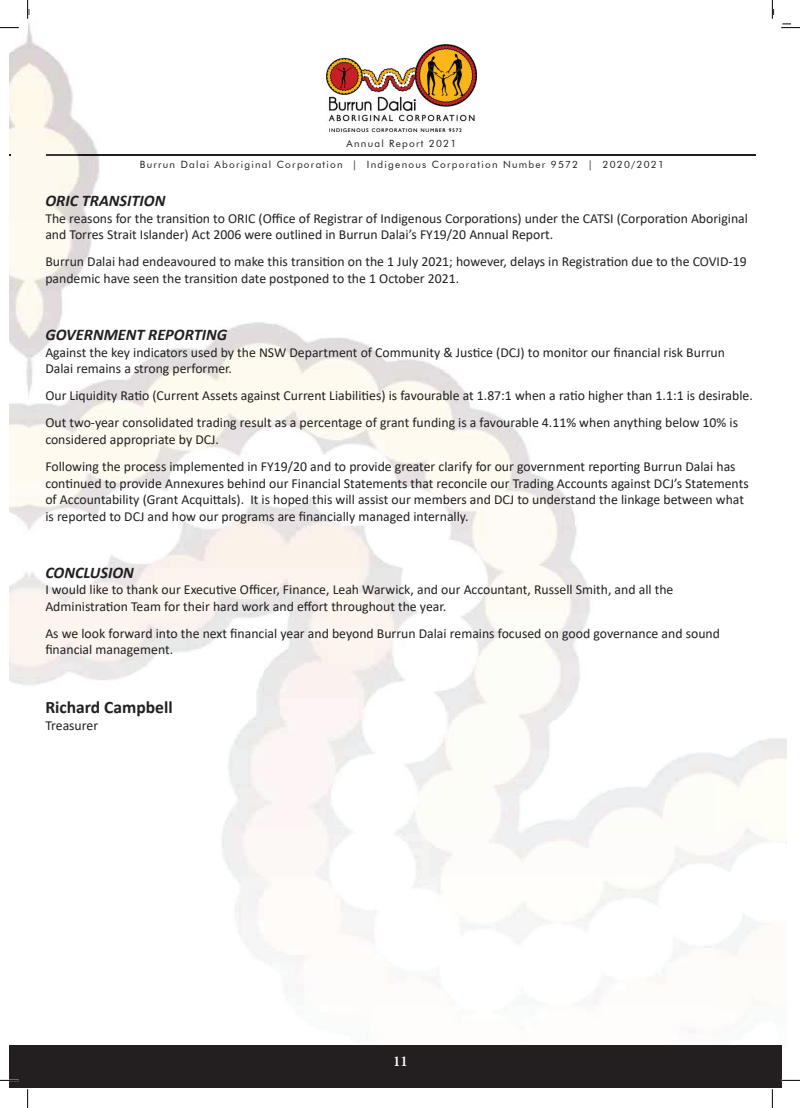
<style>
.page{position:relative;width:800px;height:1108px;background:#fff}
.page>*{position:absolute;margin:0;border:0;box-sizing:border-box;transform-origin:0 0}
.t1{font:700 17.5px "Calibri";color:#231f20}
.t2{font:italic 700 16.25px "Calibri";color:#231f20}
.t3{font:600 15px "Minion Pro";color:#fff}
.t4{font:13.75px/16.5px "Calibri";color:#231f20}
.t5{font:10px/20.8px "Futura BT";letter-spacing:.125em;color:#211d1e;text-align:center}
.t6{font:10px "Futura BT";color:#231f20}
.s1{color:#231f20}
</style>
<div class="page">
<img style="left:10px;top:25px;width:19px;height:660px">
<img style="left:29px;top:25px;width:561px;height:568px">
<img style="left:29px;top:593px;width:757px;height:455px">
<img style="left:346px;top:139px;width:110px;height:11px">
<img style="left:46px;top:154px;width:709px;height:2px">
<img style="left:327px;top:45px;width:149px;height:86px">
<div style="left:10px;top:1045px;width:27px;height:42px;background:#231f20"></div>
<div style="left:18px;top:1045px;width:763px;height:42px;background:#231f20"></div>
<svg style="left:0;top:25px;width:19px;height:3px"></svg>
<svg style="left:781px;top:23px;width:18px;height:5px"></svg>
<svg style="left:0;top:1075px;width:19px;height:11px"></svg>
<svg style="left:781px;top:1075px;width:18px;height:6px"></svg>
<svg style="left:27px;top:0;width:3px;height:25px"></svg>
<svg style="left:27px;top:1087px;width:3px;height:21px"></svg>
<svg style="left:771px;top:0;width:3px;height:19px"></svg>
<svg style="left:771px;top:1087px;width:3px;height:21px"></svg>
<p class="t5" style="left:140px;top:133px;width:525px">Annual Report 2021<span class="s1">8<br></span>Burrun Dalai Aboriginal Corporation | Indigenous Corporation Number 9572 | 2020/2021</p>
<p class="t6" style="left:443px;top:138px;width:7px">1</p>
<p class="t2" style="left:45px;top:189px;width:121px">ORIC TRANSITION</p>
<p class="t4" style="left:45px;top:209px;width:704px">The reasons for the transition to ORIC (Office of Registrar of Indigenous Corporations) under the CATSI (Corporation Aboriginal and Torres Strait Islander) Act 2006 were outlined in Burrun Dalai’s FY19/20 Annual Report.</p>
<p class="t4" style="left:45px;top:253px;width:702px">Burrun Dalai had endeavoured to make this transition on the 1 July 2021; however, delays in Registration due to the COVID-19 pandemic have seen the transition date postponed to the 1 October 2021.</p>
<p class="t2" style="left:45px;top:323px;width:183px">GOVERNMENT REPORTING</p>
<p class="t4" style="left:45px;top:343px;width:681px">Against the key indicators used by the NSW Department of Community &amp; Justice (DCJ) to monitor our financial risk Burrun<br>Dalai remains a strong performer.</p>
<p class="t4" style="left:45px;top:382px;width:708px;line-height:27.1px">Our Liquidity Ratio (Current Assets against Current Liabilities) is favourable at 1.87:1 when a ratio higher than 1.1:1 is desirable.<br>Out two-year consolidated trading result as a percentage of grant funding is a favourable 4.11% when anything below 10% is</p>
<p class="t4" style="left:45px;top:425px;width:691px;line-height:27.1px">considered appropriate by DCJ.<br>Following the process implemented in FY19/20 and to provide greater clarify for our government reporting Burrun Dalai has</p>
<p class="t4" style="left:45px;top:474px;width:704px">continued to provide Annexures behind our Financial Statements that reconcile our Trading Accounts against DCJ’s Statements of Accountability (Grant Acquittals). It is hoped this will assist our members and DCJ to understand the linkage between what is reported to DCJ and how our programs are financially managed internally.</p>
<p class="t2" style="left:45px;top:561px;width:90px">CONCLUSION</p>
<p class="t4" style="left:45px;top:581px;width:629px">I would like to thank our Executive Officer, Finance, Leah Warwick, and our Accountant, Russell Smith, and all the<br>Administration Team for their hard work and effort throughout the year.</p>
<p class="t4" style="left:45px;top:625px;width:676px">As we look forward into the next financial year and beyond Burrun Dalai remains focused on good governance and sound financial management.</p>
<p class="t1" style="left:45px;top:695px;width:129px">Richard Campbell</p>
<p class="t4" style="left:45px;top:716px;width:54px">Treasurer</p>
<p class="t3" style="left:393px;top:1050px;width:16px">11</p>
</div>
